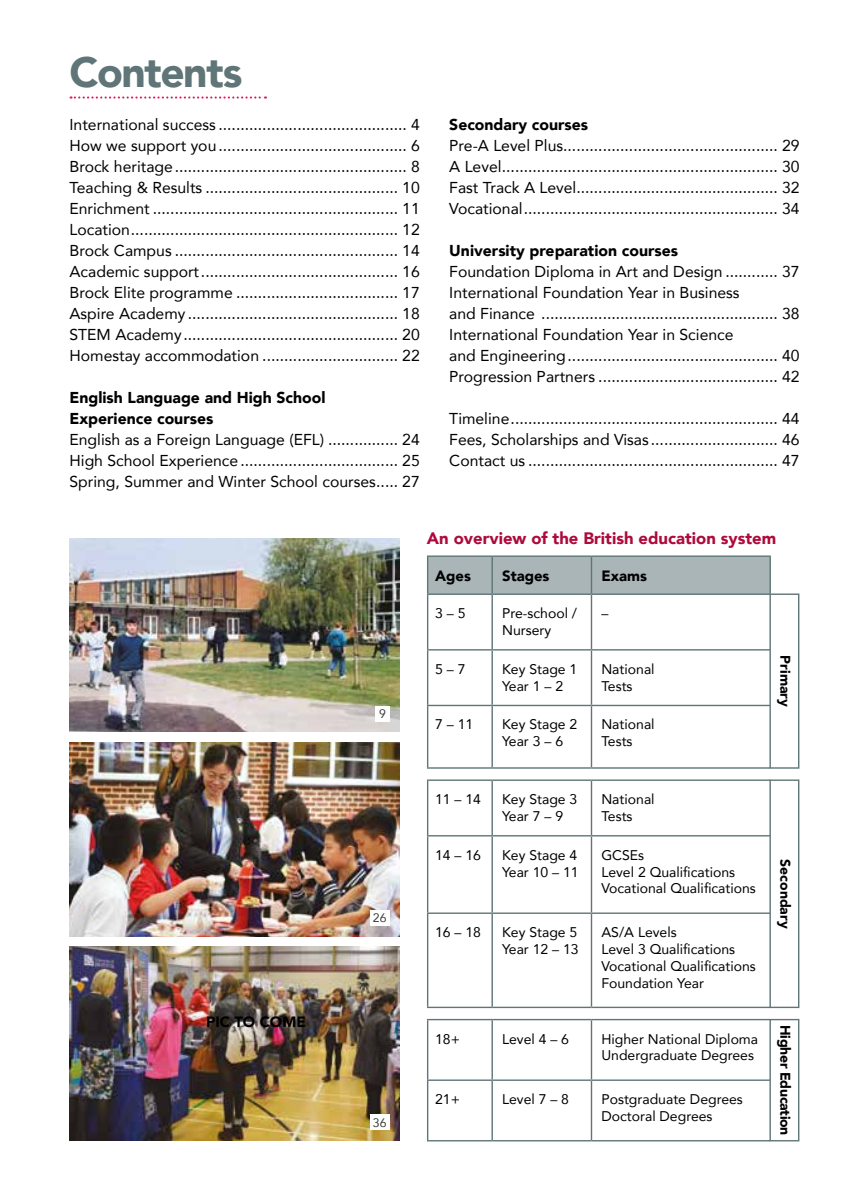
<style>
.page{position:relative;width:844px;height:1191px;background:#fff}
.page>*{position:absolute;margin:0;border:0;box-sizing:border-box;transform-origin:0 0}
.t1{font:900 42.35px "Avenir";letter-spacing:-.03em;color:#5f7577}
.t2{font:900 16.62px "Avenir";color:#ae0a3b}
.t3{font:15.75px/21px "Avenir";color:#000;text-align:justify}
.t4{font:900 15.75px/21px "Avenir";color:#000}
.t5{font:900 14.88px "Avenir";color:#000}
.t6{font:14px/16.8px "Avenir";color:#000}
.t7{font:900 14px "Avenir";color:#000}
.t8{font:900 14px "Avenir";letter-spacing:-.02em;color:#000}
.t9{font:12.25px "Avenir";color:#3c3c3b}
</style>
<div class="page">
<svg style="left:71px;top:96px;width:195px;height:3px"></svg>
<img style="left:69px;top:538px;width:330px;height:194px">
<div style="left:375px;top:706px;width:14px;height:16px;background:#fff"></div>
<img style="left:69px;top:742px;width:330px;height:194px">
<div style="left:370px;top:910px;width:19px;height:16px;background:#fff"></div>
<img style="left:69px;top:946px;width:330px;height:194px">
<div style="left:370px;top:1114px;width:19px;height:16px;background:#fff"></div>
<div style="left:428px;top:557px;width:341px;height:36px;background:#aab5b7"></div>
<svg style="left:427px;top:595px;width:343px;height:545px"></svg>
<hr style="left:427px;top:593px;width:65px;height:2px;background:#5f7577">
<hr style="left:492px;top:593px;width:99px;height:2px;background:#5f7577">
<hr style="left:591px;top:593px;width:179px;height:2px;background:#5f7577">
<hr style="left:427px;top:649px;width:65px;height:1px;background:#5f7577">
<hr style="left:492px;top:649px;width:99px;height:1px;background:#5f7577">
<hr style="left:591px;top:649px;width:179px;height:1px;background:#5f7577">
<hr style="left:427px;top:705px;width:65px;height:1px;background:#5f7577">
<hr style="left:492px;top:705px;width:99px;height:1px;background:#5f7577">
<hr style="left:591px;top:705px;width:179px;height:1px;background:#5f7577">
<hr style="left:427px;top:767px;width:65px;height:1px;background:#5f7577">
<hr style="left:492px;top:767px;width:99px;height:1px;background:#5f7577">
<hr style="left:591px;top:767px;width:179px;height:1px;background:#5f7577">
<hr style="left:427px;top:779px;width:65px;height:2px;background:#5f7577">
<hr style="left:492px;top:779px;width:99px;height:2px;background:#5f7577">
<hr style="left:591px;top:779px;width:179px;height:2px;background:#5f7577">
<hr style="left:427px;top:835px;width:65px;height:1px;background:#5f7577">
<hr style="left:492px;top:835px;width:99px;height:1px;background:#5f7577">
<hr style="left:591px;top:835px;width:179px;height:1px;background:#5f7577">
<hr style="left:427px;top:912px;width:65px;height:2px;background:#5f7577">
<hr style="left:492px;top:912px;width:99px;height:2px;background:#5f7577">
<hr style="left:591px;top:912px;width:179px;height:2px;background:#5f7577">
<hr style="left:427px;top:1006px;width:65px;height:2px;background:#5f7577">
<hr style="left:492px;top:1006px;width:99px;height:2px;background:#5f7577">
<hr style="left:591px;top:1006px;width:179px;height:2px;background:#5f7577">
<hr style="left:427px;top:1019px;width:65px;height:1px;background:#5f7577">
<hr style="left:492px;top:1019px;width:99px;height:1px;background:#5f7577">
<hr style="left:591px;top:1019px;width:179px;height:1px;background:#5f7577">
<hr style="left:427px;top:1079px;width:65px;height:1px;background:#5f7577">
<hr style="left:492px;top:1079px;width:99px;height:1px;background:#5f7577">
<hr style="left:591px;top:1079px;width:179px;height:1px;background:#5f7577">
<hr style="left:427px;top:555px;width:65px;height:2px;background:#5f7577">
<hr style="left:492px;top:555px;width:99px;height:2px;background:#5f7577">
<hr style="left:591px;top:555px;width:179px;height:2px;background:#5f7577">
<hr style="left:427px;top:1140px;width:65px;height:1px;background:#5f7577">
<hr style="left:492px;top:1140px;width:99px;height:1px;background:#5f7577">
<hr style="left:591px;top:1140px;width:179px;height:1px;background:#5f7577">
<hr style="left:491px;top:557px;width:2px;height:36px;background:#5f7577">
<hr style="left:590px;top:557px;width:2px;height:36px;background:#5f7577">
<hr style="left:491px;top:595px;width:2px;height:54px;background:#5f7577">
<hr style="left:590px;top:595px;width:2px;height:54px;background:#5f7577">
<hr style="left:491px;top:650px;width:2px;height:55px;background:#5f7577">
<hr style="left:590px;top:650px;width:2px;height:55px;background:#5f7577">
<hr style="left:491px;top:706px;width:2px;height:61px;background:#5f7577">
<hr style="left:590px;top:706px;width:2px;height:61px;background:#5f7577">
<hr style="left:427px;top:557px;width:1px;height:36px;background:#5f7577">
<hr style="left:427px;top:595px;width:1px;height:54px;background:#5f7577">
<hr style="left:427px;top:650px;width:1px;height:55px;background:#5f7577">
<hr style="left:427px;top:706px;width:1px;height:61px;background:#5f7577">
<hr style="left:427px;top:781px;width:1px;height:54px;background:#5f7577">
<hr style="left:491px;top:781px;width:2px;height:54px;background:#5f7577">
<hr style="left:590px;top:781px;width:2px;height:54px;background:#5f7577">
<hr style="left:427px;top:836px;width:1px;height:76px;background:#5f7577">
<hr style="left:491px;top:836px;width:2px;height:76px;background:#5f7577">
<hr style="left:590px;top:836px;width:2px;height:76px;background:#5f7577">
<hr style="left:427px;top:914px;width:1px;height:92px;background:#5f7577">
<hr style="left:491px;top:914px;width:2px;height:92px;background:#5f7577">
<hr style="left:590px;top:914px;width:2px;height:92px;background:#5f7577">
<hr style="left:427px;top:1020px;width:1px;height:59px;background:#5f7577">
<hr style="left:491px;top:1020px;width:2px;height:59px;background:#5f7577">
<hr style="left:590px;top:1020px;width:2px;height:59px;background:#5f7577">
<hr style="left:427px;top:1080px;width:1px;height:60px;background:#5f7577">
<hr style="left:491px;top:1080px;width:2px;height:60px;background:#5f7577">
<hr style="left:590px;top:1080px;width:2px;height:60px;background:#5f7577">
<hr style="left:769px;top:557px;width:1px;height:36px;background:#5f7577">
<div style="left:769px;top:593px;width:30px;height:175px;border:1px solid #5f7577"></div>
<div style="left:769px;top:779px;width:30px;height:229px;border:1px solid #5f7577"></div>
<div style="left:769px;top:1019px;width:30px;height:122px;background:#fff;border:1px solid #5f7577"></div>
<h1 class="t1" style="left:69px;top:35px;width:174px">Contents</h1>
<p class="t3" style="left:69px;top:113px;width:351px">International success ........................................... 4<br>How we support you........................................... 6<br>Brock heritage..................................................... 8<br>Teaching &amp; Results ............................................ 10<br>Enrichment ........................................................ 11<br>Location............................................................. 12<br>Brock Campus ................................................... 14<br>Academic support............................................. 16<br>Brock Elite programme ..................................... 17<br>Aspire Academy ................................................ 18<br>STEM Academy................................................. 20<br>Homestay accommodation ............................... 22</p>
<p class="t4" style="left:69px;top:386px;width:257px">English Language and High School<br>Experience courses</p>
<p class="t3" style="left:69px;top:428px;width:351px">English as a Foreign Language (EFL) ................ 24<br>High School Experience.................................... 25<br>Spring, Summer and Winter School courses..... 27</p>
<p class="t4" style="left:449px;top:113px;width:140px">Secondary courses</p>
<p class="t3" style="left:449px;top:134px;width:351px">Pre-A Level Plus................................................. 29<br>A Level............................................................... 30<br>Fast Track A Level.............................................. 32<br>Vocational.......................................................... 34</p>
<p class="t4" style="left:449px;top:239px;width:230px">University preparation courses</p>
<p class="t3" style="left:449px;top:260px;width:351px;text-align:left">Foundation Diploma in Art and Design ............ 37<br>International Foundation Year in Business<br>and Finance ...................................................... 38<br>International Foundation Year in Science<br>and Engineering................................................ 40<br>Progression Partners ......................................... 42</p>
<p class="t3" style="left:449px;top:407px;width:351px">Timeline............................................................. 44<br>Fees, Scholarships and Visas ............................. 46<br>Contact us ......................................................... 47</p>
<p class="t5" style="left:206px;top:1009px;width:101px">PIC TO COME</p>
<p class="t9" style="left:379px;top:704px;width:8px">9</p>
<p class="t9" style="left:373px;top:908px;width:15px">26</p>
<p class="t9" style="left:373px;top:1112px;width:15px">36</p>
<p class="t2" style="left:427px;top:524px;width:351px">An overview of the British education system</p>
<p class="t5" style="left:435px;top:563px;width:37px">Ages</p>
<p class="t5" style="left:502px;top:563px;width:49px">Stages</p>
<p class="t5" style="left:601px;top:563px;width:47px">Exams</p>
<p class="t6" style="left:435px;top:604px;width:32px">3 – 5</p>
<p class="t6" style="left:502px;top:604px;width:76px">Pre-school /<br>Nursery</p>
<p class="t6" style="left:601px;top:604px;width:8px">–</p>
<p class="t6" style="left:435px;top:660px;width:32px">5 – 7</p>
<p class="t6" style="left:502px;top:660px;width:77px">Key Stage 1<br>Year 1 – 2</p>
<p class="t6" style="left:601px;top:660px;width:55px">National<br>Tests</p>
<p class="t6" style="left:435px;top:715px;width:40px">7 – 11</p>
<p class="t6" style="left:502px;top:715px;width:77px">Key Stage 2<br>Year 3 – 6</p>
<p class="t6" style="left:601px;top:715px;width:55px">National<br>Tests</p>
<p class="t7" style="left:797px;top:655px;width:53px;rotate:90deg">Primary</p>
<p class="t6" style="left:435px;top:790px;width:47px">11 – 14</p>
<p class="t6" style="left:502px;top:790px;width:77px">Key Stage 3<br>Year 7 – 9</p>
<p class="t6" style="left:601px;top:790px;width:55px">National<br>Tests</p>
<p class="t6" style="left:435px;top:846px;width:47px">14 – 16</p>
<p class="t6" style="left:502px;top:846px;width:78px">Key Stage 4<br>Year 10 – 11</p>
<p class="t6" style="left:601px;top:846px;width:156px">GCSEs<br>Level 2 Qualifications<br>Vocational Qualifications</p>
<p class="t6" style="left:435px;top:923px;width:47px">16 – 18</p>
<p class="t6" style="left:502px;top:923px;width:78px">Key Stage 5<br>Year 12 – 13</p>
<p class="t6" style="left:601px;top:923px;width:156px">AS/A Levels<br>Level 3 Qualifications<br>Vocational Qualifications<br>Foundation Year</p>
<p class="t6" style="left:435px;top:1029px;width:26px">18+</p>
<p class="t6" style="left:502px;top:1029px;width:68px">Level 4 – 6</p>
<p class="t6" style="left:601px;top:1029px;width:158px">Higher National Diploma<br>Undergraduate Degrees</p>
<p class="t6" style="left:435px;top:1090px;width:26px">21+</p>
<p class="t6" style="left:502px;top:1090px;width:68px">Level 7 – 8</p>
<p class="t6" style="left:601px;top:1090px;width:143px">Postgraduate Degrees<br>Doctoral Degrees</p>
<p class="t7" style="left:797px;top:859px;width:71px;rotate:90deg">Secondary</p>
<p class="t8" style="left:797px;top:1024px;width:112px;rotate:90deg">Higher Education</p>
</div>
